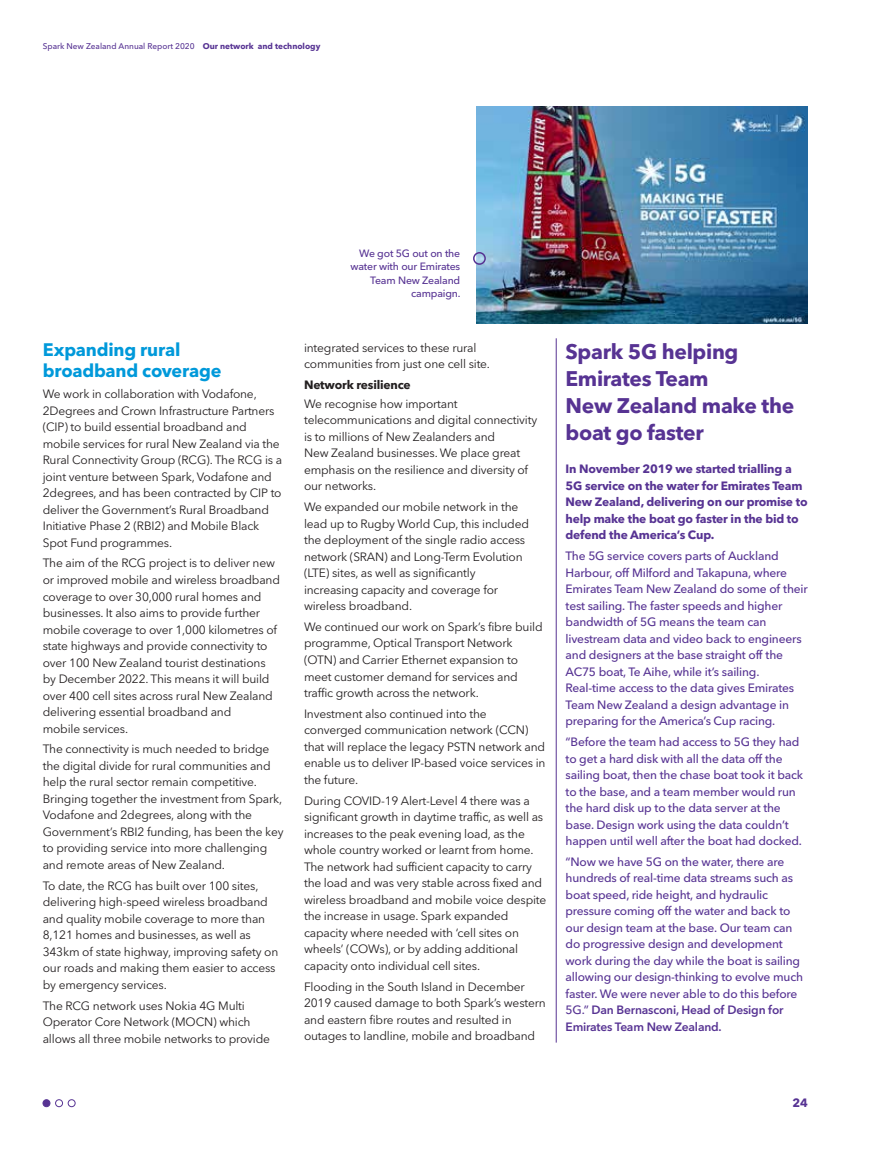
<style>
.page{position:relative;width:893px;height:1149px;background:#fff}
.page>*{position:absolute;margin:0;border:0;box-sizing:border-box;transform-origin:0 0}
.t1{font:700 21px/27px "Avenir Next LT Pro";letter-spacing:-.015em;color:#573393}
.t2{font:700 18px/21px "Avenir Next LT Pro";letter-spacing:-.015em;color:#0099da}
.t3{font:12px/16.5px "Avenir Next LT Pro";letter-spacing:-.015em;color:#231f20}
.t4{font:500 12px/16.5px "Avenir Next LT Pro";letter-spacing:-.015em;color:#573393}
.t5{font:700 12px/16.5px "Avenir Next LT Pro";letter-spacing:-.015em;color:#573393}
.t6{font:700 12px "Avenir Next LT Pro";letter-spacing:-.015em;color:#231f20}
.t7{font:500 10.5px/13.5px "Avenir Next LT Pro";letter-spacing:-.015em;color:#573393;text-align:right}
.t8{font:500 8.25px "Avenir Next LT Pro";color:#573393}
.s1{font-weight:700}
.s2{font-weight:600}
</style>
<div class="page">
<img style="left:477px;top:106px;width:331px;height:217px">
<div style="left:473px;top:252px;width:13px;height:13px;border:2px solid #573393;border-radius:50%"></div>
<hr style="left:556px;top:338px;width:1px;height:704px;background:#573393">
<div style="left:43px;top:1099px;width:7px;height:7px;background:#573393;border-radius:50%"></div>
<div style="left:43px;top:1098px;width:7px;height:8px;border:1px solid #573393;border-radius:50%"></div>
<div style="left:55px;top:1098px;width:8px;height:8px;border:1px solid #573393;border-radius:50%"></div>
<div style="left:68px;top:1098px;width:8px;height:8px;border:1px solid #573393;border-radius:50%"></div>
<p class="t8" style="left:43px;top:41px;width:279px">Spark New Zealand Annual Report 2020 <span class="s1">Our network and technology</span></p>
<h2 class="t2" style="left:43px;top:339px;width:180px">Expanding rural broadband coverage</h2>
<p class="t3" style="left:43px;top:385px;width:241px">We work in collaboration with Vodafone, 2Degrees and Crown Infrastructure Partners (CIP) to build essential broadband and mobile services for rural New Zealand via the Rural Connectivity Group (RCG). The RCG is a joint venture between Spark, Vodafone and 2degrees, and has been contracted by CIP to deliver the Government’s Rural Broadband Initiative Phase 2 (RBI2) and Mobile Black Spot Fund programmes.</p>
<p class="t3" style="left:43px;top:555px;width:239px">The aim of the RCG project is to deliver new or improved mobile and wireless broadband coverage to over 30,000 rural homes and businesses. It also aims to provide further mobile coverage to over 1,000 kilometres of state highways and provide connectivity to over 100 New Zealand tourist destinations by December 2022. This means it will build over 400 cell sites across rural New Zealand delivering essential broadband and<br>mobile services.</p>
<p class="t3" style="left:43px;top:740px;width:242px">The connectivity is much needed to bridge the digital divide for rural communities and help the rural sector remain competitive.<br>Bringing together the investment from Spark, Vodafone and 2degrees, along with the Government’s RBI2 funding, has been the key to providing service into more challenging and remote areas of New Zealand.</p>
<p class="t3" style="left:43px;top:877px;width:237px">To date, the RCG has built over 100 sites, delivering high-speed wireless broadband and quality mobile coverage to more than 8,121 homes and businesses, as well as 343km of state highway, improving safety on our roads and making them easier to access by emergency services.</p>
<p class="t3" style="left:43px;top:996px;width:229px">The RCG network uses Nokia 4G Multi<br>Operator Core Network (MOCN) which allows all three mobile networks to provide</p>
<p class="t7" style="left:350px;top:246px;width:112px">We got 5G out on the water with our Emirates<br>Team New Zealand campaign.</p>
<p class="t3" style="left:304px;top:339px;width:188px">integrated services to these rural communities from just one cell site.</p>
<p class="t6" style="left:304px;top:377px;width:108px">Network resilience</p>
<p class="t3" style="left:304px;top:395px;width:235px">We recognise how important telecommunications and digital connectivity is to millions of New Zealanders and<br>New Zealand businesses. We place great emphasis on the resilience and diversity of our networks.</p>
<p class="t3" style="left:304px;top:498px;width:226px">We expanded our mobile network in the lead up to Rugby World Cup, this included the deployment of the single radio access network (SRAN) and Long-Term Evolution (LTE) sites, as well as significantly increasing capacity and coverage for wireless broadband.</p>
<p class="t3" style="left:304px;top:618px;width:240px">We continued our work on Spark’s fibre build programme, Optical Transport Network (OTN) and Carrier Ethernet expansion to meet customer demand for services and traffic growth across the network.</p>
<p class="t3" style="left:304px;top:705px;width:243px">Investment also continued into the converged communication network (CCN) that will replace the legacy PSTN network and enable us to deliver IP-based voice services in the future.</p>
<p class="t3" style="left:304px;top:792px;width:244px">During COVID-19 Alert-Level 4 there was a significant growth in daytime traffic, as well as increases to the peak evening load, as the whole country worked or learnt from home.<br>The network had sufficient capacity to carry the load and was very stable across fixed and wireless broadband and mobile voice despite the increase in usage. Spark expanded capacity where needed with ‘cell sites on wheels’ (COWs), or by adding additional capacity onto individual cell sites.</p>
<p class="t3" style="left:304px;top:977px;width:243px">Flooding in the South Island in December 2019 caused damage to both Spark’s western and eastern fibre routes and resulted in outages to landline, mobile and broadband</p>
<h1 class="t1" style="left:566px;top:337px;width:230px">Spark 5G helping<br>Emirates Team<br>New Zealand make the boat go faster</h1>
<p class="t5" style="left:566px;top:460px;width:244px">In November 2019 we started trialling a 5G service on the water for Emirates Team New Zealand, delivering on our promise to help make the boat go faster in the bid to defend the America’s Cup.</p>
<p class="t4" style="left:566px;top:547px;width:244px">The 5G service covers parts of Auckland Harbour, off Milford and Takapuna, where Emirates Team New Zealand do some of their test sailing. The faster speeds and higher bandwidth of 5G means the team can livestream data and video back to engineers and designers at the base straight off the AC75 boat, Te Aihe, while it’s sailing.<br>Real-time access to the data gives Emirates Team New Zealand a design advantage in preparing for the America’s Cup racing.</p>
<p class="t4" style="left:566px;top:733px;width:239px">“Before the team had access to 5G they had to get a hard disk with all the data off the sailing boat, then the chase boat took it back to the base, and a team member would run the hard disk up to the data server at the base. Design work using the data couldn’t happen until well after the boat had docked.</p>
<p class="t4" style="left:566px;top:853px;width:239px">“Now we have 5G on the water, there are hundreds of real-time data streams such as boat speed, ride height, and hydraulic pressure coming off the water and back to our design team at the base. Our team can do progressive design and development work during the day while the boat is sailing allowing our design-thinking to evolve much faster. We were never able to do this before 5G.” <span class="s2">Dan Bernasconi, Head of Design for Emirates Team New Zealand.</span></p>
<p class="t5" style="left:792px;top:1093px;width:17px">24</p>
</div>
